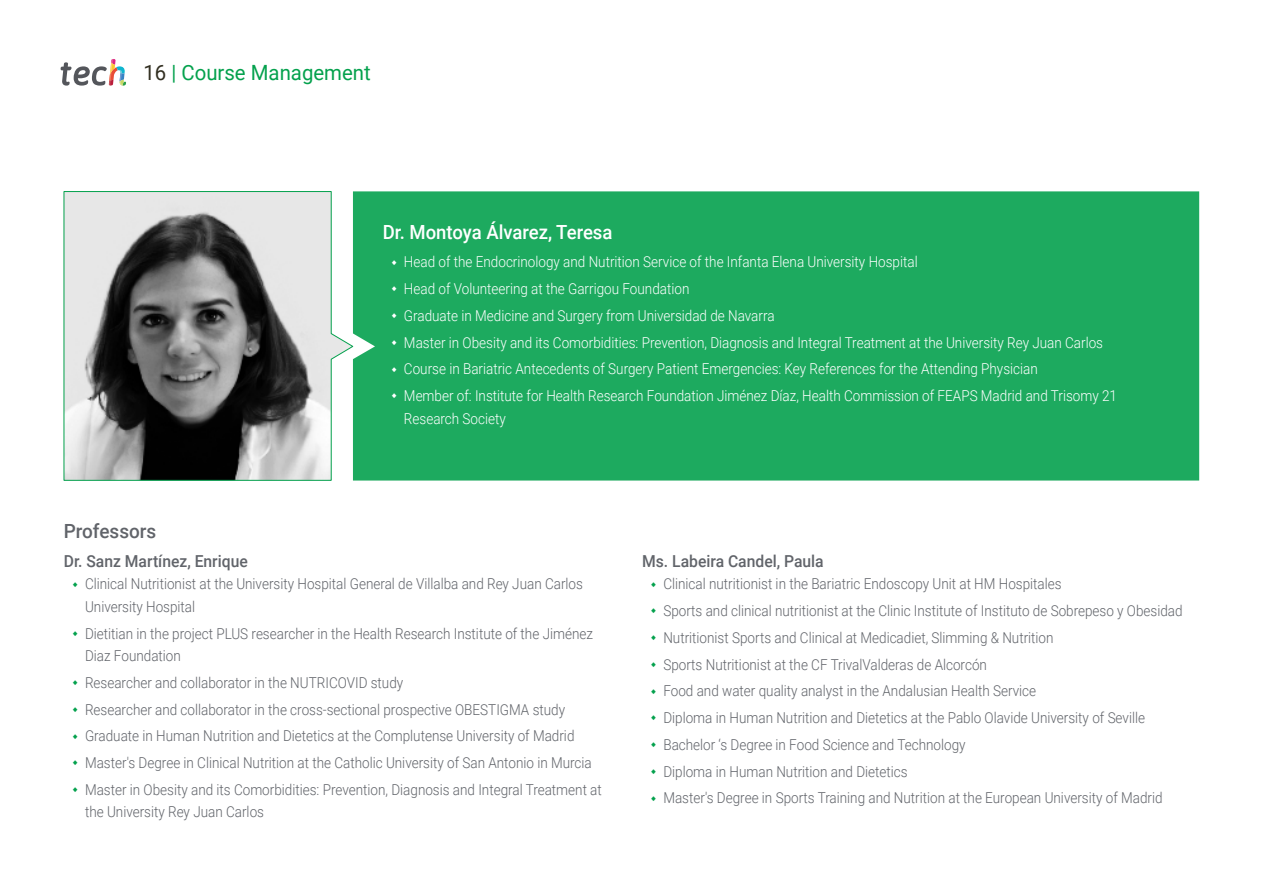
<style>
.page{position:relative;width:1263px;height:893px;background:#fff}
.page>*{position:absolute;margin:0;border:0;box-sizing:border-box;transform-origin:0 0}
.t1{font:21px "Roboto";color:#04a14d}
.t2{font:500 19.5px "Roboto";color:#fff;scale:.95 1}
.t3{font:500 19.5px "Roboto";color:#61646a}
.t4{font:500 16.5px "Roboto";color:#61646a;scale:.95 1}
.t5{font:300 15px/26.7px "Roboto";color:#61646a;scale:.9 1}
.t6{font:300 15px/26.7px "Roboto";color:#fff;scale:.9 1}
.s1{color:#312e20}
</style>
<div class="page">
<div style="left:353px;top:191px;width:846px;height:290px;background:#1daa5f"></div>
<svg style="left:64px;top:191px;width:289px;height:290px;background:#929493"></svg>
<svg style="left:61px;top:59px;width:65px;height:27px"></svg>
<svg style="left:392px;top:260px;width:5px;height:5px"></svg>
<svg style="left:392px;top:286px;width:5px;height:5px"></svg>
<svg style="left:392px;top:313px;width:5px;height:5px"></svg>
<svg style="left:392px;top:340px;width:5px;height:5px"></svg>
<svg style="left:392px;top:367px;width:5px;height:5px"></svg>
<svg style="left:392px;top:393px;width:5px;height:5px"></svg>
<h1 class="t1" style="left:144px;top:57px;width:229px"><span class="s1">16</span> | Course Management</h1>
<h2 class="t2" style="left:383px;top:218px;width:243px">Dr. Montoya Álvarez, Teresa</h2>
<p class="t6" style="left:404px;top:248px;width:794px">Head of the Endocrinology and Nutrition Service of the Infanta Elena University Hospital<br>Head of Volunteering at the Garrigou Foundation<br>Graduate in Medicine and Surgery from Universidad de Navarra<br>Master in Obesity and its Comorbidities: Prevention, Diagnosis and Integral Treatment at the University Rey Juan Carlos Course in Bariatric Antecedents of Surgery Patient Emergencies: Key References for the Attending Physician<br>Member of: Institute for Health Research Foundation Jiménez Díaz, Health Commission of FEAPS Madrid and Trisomy 21</p>
<p class="t6" style="left:404px;top:404px;width:115px">Research Society</p>
<h2 class="t3" style="left:64px;top:517px;width:94px">Professors</h2>
<p class="t4" style="left:64px;top:550px;width:195px">Dr. Sanz Martínez, Enrique</p>
<p class="t5" style="left:85px;top:572px;width:555px;line-height:22.5px">Clinical Nutritionist at the University Hospital General de Villalba and Rey Juan Carlos<br>University Hospital</p>
<p class="t5" style="left:85px;top:621px;width:566px;line-height:22.5px">Dietitian in the project PLUS researcher in the Health Research Institute of the Jiménez<br>Diaz Foundation</p>
<p class="t5" style="left:85px;top:669px;width:576px">Researcher and collaborator in the NUTRICOVID study<br>Researcher and collaborator in the cross-sectional prospective OBESTIGMA study Graduate in Human Nutrition and Dietetics at the Complutense University of Madrid Master's Degree in Clinical Nutrition at the Catholic University of San Antonio in Murcia Master in Obesity and its Comorbidities: Prevention, Diagnosis and Integral Treatment at</p>
<p class="t5" style="left:85px;top:798px;width:200px">the University Rey Juan Carlos</p>
<p class="t4" style="left:642px;top:550px;width:193px">Ms. Labeira Candel, Paula</p>
<p class="t5" style="left:663px;top:570px;width:578px">Clinical nutritionist in the Bariatric Endoscopy Unit at HM Hospitales<br>Sports and clinical nutritionist at the Clinic Institute of Instituto de Sobrepeso y Obesidad Nutritionist Sports and Clinical at Medicadiet, Slimming &amp; Nutrition<br>Sports Nutritionist at the CF TrivalValderas de Alcorcón<br>Food and water quality analyst in the Andalusian Health Service<br>Diploma in Human Nutrition and Dietetics at the Pablo Olavide University of Seville Bachelor ‘s Degree in Food Science and Technology<br>Diploma in Human Nutrition and Dietetics<br>Master's Degree in Sports Training and Nutrition at the European University of Madrid</p>
</div>
